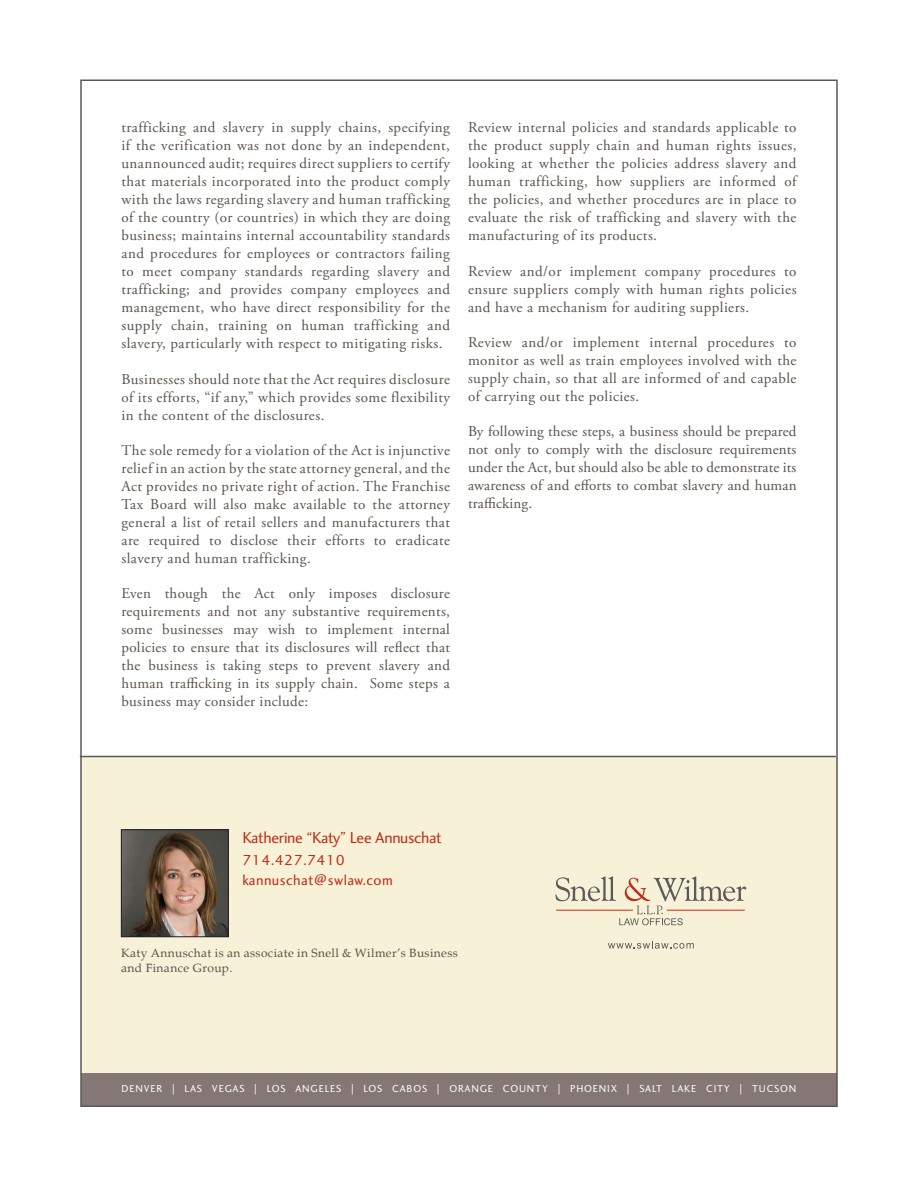
<style>
.page{position:relative;width:918px;height:1188px;background:#fff}
.page>*{position:absolute;margin:0;border:0;box-sizing:border-box;transform-origin:0 0}
.t1{font:16.5px "Charlotte Sans Std";letter-spacing:-.025em;color:#c02d19}
.t2{font:15px/18px "Adobe Garamond Pro";letter-spacing:.03em;color:#5b524b;text-align:justify}
.t3{font:15px/19.5px "Charlotte Sans Std";letter-spacing:.03em;color:#c02d19}
.t4{font:12px/15px "Palatino";letter-spacing:.03em;color:#5b524b}
.t5{font:10.5px "Charlotte Sans Std";letter-spacing:.08em;color:#fff}
</style>
<div class="page">
<div style="left:81px;top:757px;width:756px;height:320px;background:#f7f1d7"></div>
<div style="left:81px;top:1073px;width:756px;height:34px;background:#847776"></div>
<svg style="left:555px;top:876px;width:191px;height:49px"></svg>
<svg style="left:608px;top:941px;width:86px;height:8px"></svg>
<hr style="left:80px;top:756px;width:756px;height:1px;background:#57585a">
<img style="left:123px;top:831px;width:104px;height:104px">
<div style="left:121px;top:829px;width:108px;height:108px;border:1px solid #231f20"></div>
<p class="t2" style="left:122px;top:119px;width:330px">trafficking and slavery in supply chains, specifying if the verification was not done by an independent, unannounced audit; requires direct suppliers to certify that materials incorporated into the product comply with the laws regarding slavery and human trafficking of the country (or countries) in which they are doing business; maintains internal accountability standards and procedures for employees or contractors failing to meet company standards regarding slavery and trafficking; and provides company employees and management, who have direct responsibility for the supply chain, training on human trafficking and slavery, particularly with respect to mitigating risks.</p>
<p class="t2" style="left:122px;top:370px;width:330px">Businesses should note that the Act requires disclosure of its efforts, “if any,” which provides some flexibility in the content of the disclosures.</p>
<p class="t2" style="left:122px;top:442px;width:330px">The sole remedy for a violation of the Act is injunctive relief in an action by the state attorney general, and the Act provides no private right of action. The Franchise Tax Board will also make available to the attorney general a list of retail sellers and manufacturers that are required to disclose their efforts to eradicate slavery and human trafficking.</p>
<p class="t2" style="left:122px;top:585px;width:330px">Even though the Act only imposes disclosure requirements and not any substantive requirements, some businesses may wish to implement internal policies to ensure that its disclosures will reflect that the business is taking steps to prevent slavery and human trafficking in its supply chain. Some steps a business may consider include:</p>
<p class="t2" style="left:468px;top:119px;width:330px">Review internal policies and standards applicable to the product supply chain and human rights issues, looking at whether the policies address slavery and human trafficking, how suppliers are informed of the policies, and whether procedures are in place to evaluate the risk of trafficking and slavery with the manufacturing of its products.</p>
<p class="t2" style="left:468px;top:262px;width:330px">Review and/or implement company procedures to ensure suppliers comply with human rights policies and have a mechanism for auditing suppliers.</p>
<p class="t2" style="left:468px;top:334px;width:330px">Review and/or implement internal procedures to monitor as well as train employees involved with the supply chain, so that all are informed of and capable of carrying out the policies.</p>
<p class="t2" style="left:468px;top:423px;width:330px">By following these steps, a business should be prepared not only to comply with the disclosure requirements under the Act, but should also be able to demonstrate its awareness of and efforts to combat slavery and human trafficking.</p>
<p class="t1" style="left:242px;top:828px;width:201px">KATHERINE “KATY” LEE ANNUSCHAT</p>
<p class="t3" style="left:242px;top:851px;width:152px">714.427.7410<br>KANNUSCHAT@SWLAW.COM</p>
<p class="t4" style="left:121px;top:946px;width:338px">Katy Annuschat is an associate in Snell &amp; Wilmer’s Business and Finance Group.</p>
<p class="t5" style="left:122px;top:1082px;width:279px">DENVER | LAS VEGAS | LOS ANGELES | LOS CAB</p>
<p class="t5" style="left:413px;top:1082px;width:53px">OS | ORAN</p>
<p class="t5" style="left:480px;top:1082px;width:199px">GE COUNTY | PHOEN IX | SALT LAK</p>
<p class="t5" style="left:691px;top:1082px;width:104px">E CITY | TUCSON</p>
</div>
